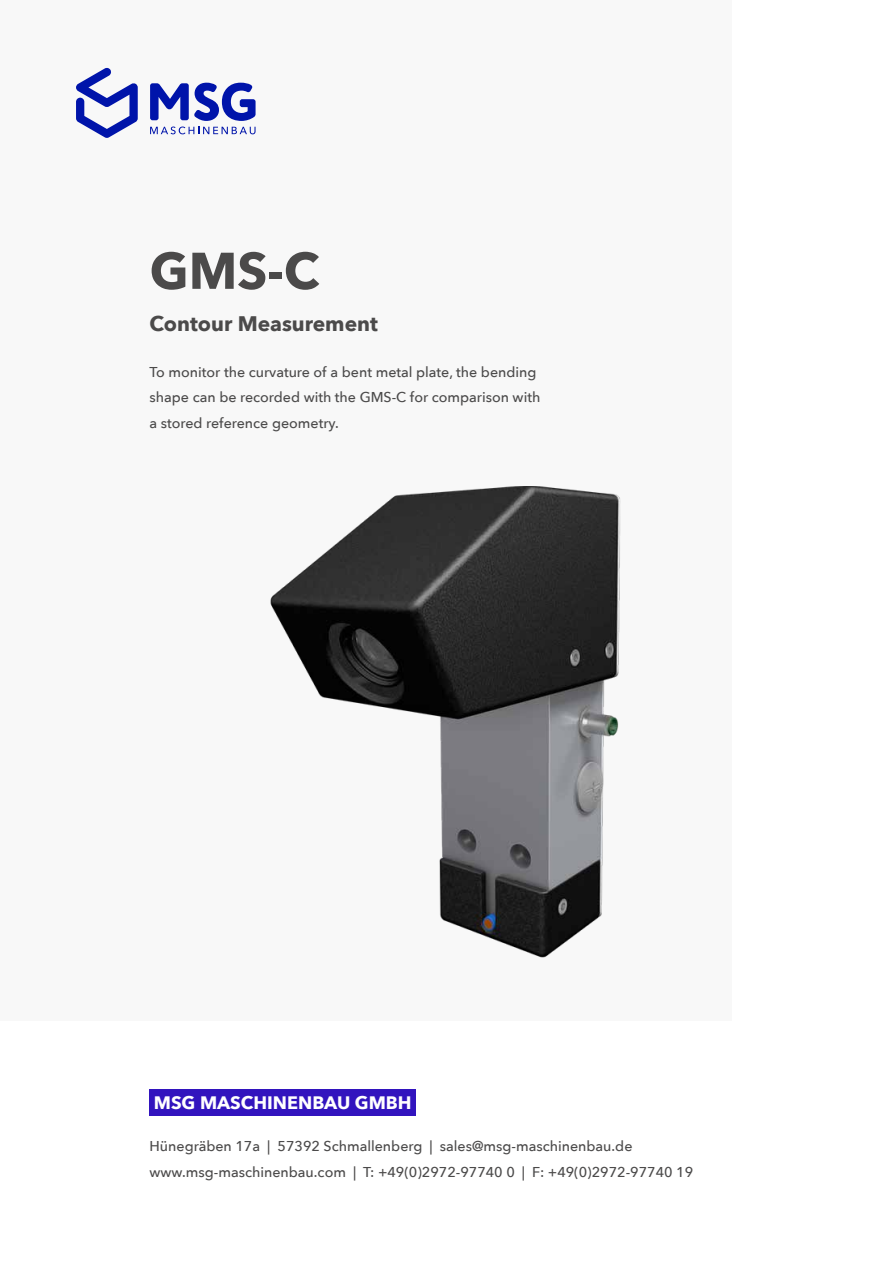
<style>
.page{position:relative;width:893px;height:1263px;background:#fff}
.page>*{position:absolute;margin:0;border:0;box-sizing:border-box;transform-origin:0 0}
.t1{font:700 51px "Avenir Next";color:#4b4a4a}
.t2{font:700 21px "Avenir Next";color:#4b4a4a}
.t3{font:700 18px "Avenir Next";color:#fff}
.t4{font:500 14.25px/25.5px "Avenir Next";color:#4b4a4a}
</style>
<div class="page">
<div style="left:0;top:0;width:731px;height:1020px;background:#f8f8f8"></div>
<div style="left:150px;top:1089px;width:266px;height:27px;background:#3214be"></div>
<img style="left:270px;top:486px;width:351px;height:472px">
<svg style="left:150px;top:83px;width:106px;height:38px"></svg>
<svg style="left:150px;top:127px;width:106px;height:7px"></svg>
<svg style="left:76px;top:67px;width:62px;height:71px"></svg>
<h1 class="t1" style="left:150px;top:227px;width:171px">GMS-C</h1>
<h2 class="t2" style="left:150px;top:305px;width:230px">Contour Measurement</h2>
<p class="t4" style="left:150px;top:359px;width:392px">To monitor the curvature of a bent metal plate, the bending shape can be recorded with the GMS-C for comparison with a stored reference geometry.</p>
<p class="t3" style="left:154px;top:1087px;width:259px">MSG MASCHINENBAU GMBH</p>
<p class="t4" style="left:150px;top:1133px;width:545px">Hünegräben 17a | 57392 Schmallenberg | sales@msg-maschinenbau.de www.msg-maschinenbau.com | T: +49(0)2972-97740 0 | F: +49(0)2972-97740 19</p>
</div>
